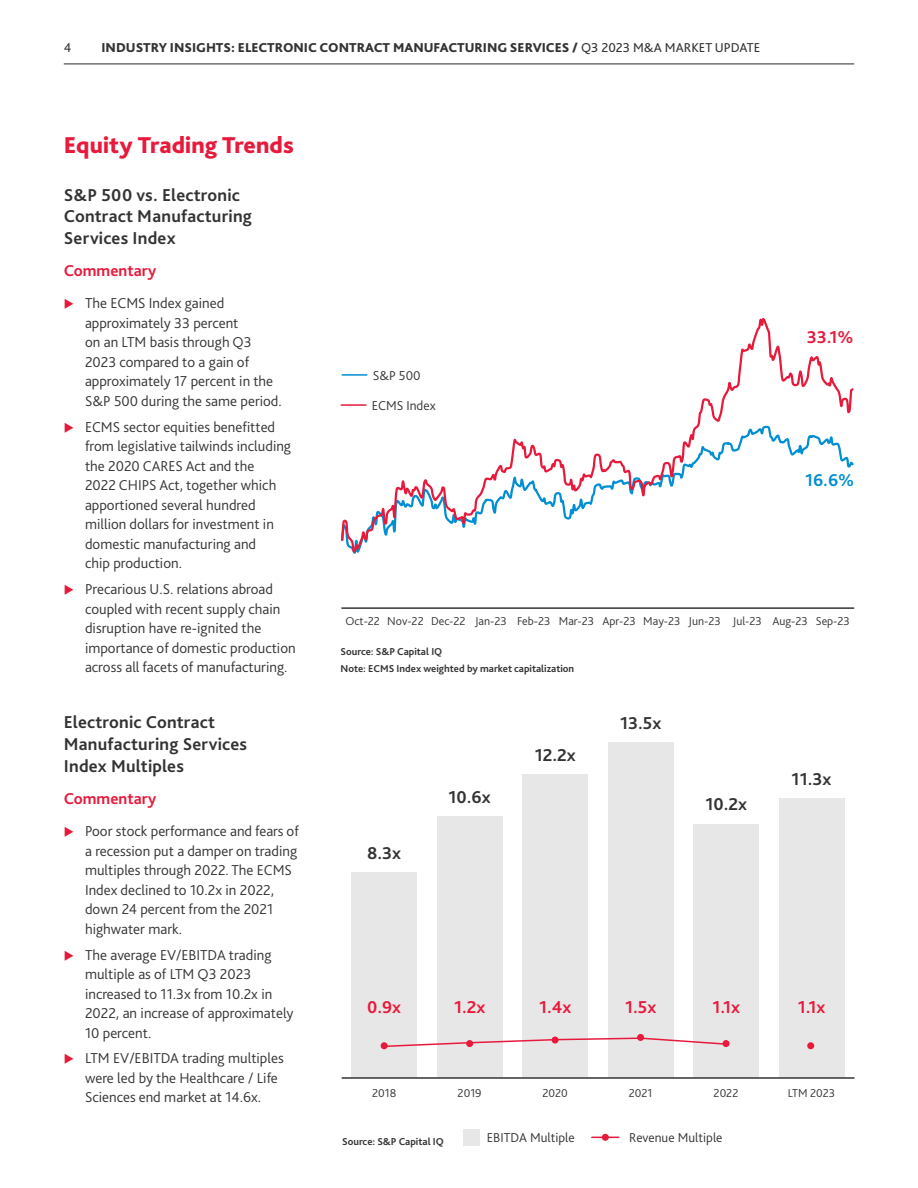
<style>
.page{position:relative;width:918px;height:1188px;background:#fff}
.page>*{position:absolute;margin:0;border:0;box-sizing:border-box;transform-origin:0 0}
.t1{font:800 24px "Bliss Pro";color:#e81a3b}
.t2{font:700 18px/21.6px "Bliss Pro";letter-spacing:.01em;color:#333}
.t3{font:700 18px "Bliss Pro";color:#e81a3b}
.t4{font:700 18px "Bliss Pro";color:#008fd2}
.t5{font:700 16.5px "Bliss Pro";color:#e81a3b}
.t6{font:300 15px/19.5px "Bliss Pro";color:#333}
.t7{font:800 13.5px "Bliss Pro";color:#333}
.t8{font:300 13.5px "Bliss Pro";color:#333}
.t9{font:13.5px "Bliss Pro";color:#333}
.t10{font:300 12px "Bliss Pro";color:#333}
.t11{font:700 10.5px/16.8px "Bliss Pro";color:#333}
.s1{font-weight:400}
</style>
<div class="page">
<hr style="left:341px;top:607px;width:513px;height:2px;background:#333">
<svg style="left:340px;top:318px;width:514px;height:236px"></svg>
<div style="left:463px;top:1129px;width:17px;height:16px;background:#e7e7e7"></div>
<svg style="left:592px;top:1137px;width:27px;height:1px"></svg>
<div style="left:602px;top:1134px;width:7px;height:7px;background:#e81a3b;border-radius:50%"></div>
<div style="left:352px;top:872px;width:65px;height:205px;background:#e7e7e7"></div>
<div style="left:437px;top:816px;width:65px;height:261px;background:#e7e7e7"></div>
<div style="left:523px;top:775px;width:65px;height:302px;background:#e7e7e7"></div>
<div style="left:608px;top:742px;width:65px;height:335px;background:#e7e7e7"></div>
<div style="left:694px;top:824px;width:65px;height:253px;background:#e7e7e7"></div>
<div style="left:779px;top:798px;width:65px;height:279px;background:#e7e7e7"></div>
<hr style="left:342px;top:1077px;width:512px;height:2px;background:#333">
<div style="left:381px;top:1042px;width:7px;height:7px;background:#e81a3b;border-radius:50%"></div>
<div style="left:637px;top:1034px;width:7px;height:7px;background:#e81a3b;border-radius:50%"></div>
<div style="left:807px;top:1042px;width:7px;height:7px;background:#e81a3b;border-radius:50%"></div>
<svg style="left:383px;top:1037px;width:345px;height:11px"></svg>
<hr style="left:64px;top:63px;width:790px;height:1px;background:#333">
<p class="t9" style="left:64px;top:39px;width:9px">4</p>
<p class="t7" style="left:102px;top:39px;width:660px">INDUSTRY INSIGHTS: ELECTRONIC CONTRACT MANUFACTURING SERVICES / <span class="s1">Q3 2023 M&amp;A MARKET UPDATE</span></p>
<h1 class="t1" style="left:64px;top:130px;width:232px">Equity Trading Trends</h1>
<p class="t2" style="left:64px;top:184px;width:190px">S&amp;P 500 vs. Electronic<br>Contract Manufacturing<br>Services Index</p>
<p class="t5" style="left:64px;top:261px;width:94px">Commentary</p>
<p class="t6" style="left:85px;top:293px;width:198px">The ECMS Index gained approximately 33 percent<br>on an LTM basis through Q3<br>2023 compared to a gain of approximately 17 percent in the<br>S&amp;P 500 during the same period.</p>
<p class="t6" style="left:85px;top:417px;width:208px">ECMS sector equities benefitted from legislative tailwinds including the 2020 CARES Act and the<br>2022 CHIPS Act, together which apportioned several hundred million dollars for investment in domestic manufacturing and<br>chip production.</p>
<p class="t6" style="left:85px;top:579px;width:212px">Precarious U.S. relations abroad coupled with recent supply chain disruption have re-ignited the importance of domestic production across all facets of manufacturing.</p>
<p class="t2" style="left:64px;top:711px;width:185px">Electronic Contract<br>Manufacturing Services<br>Index Multiples</p>
<p class="t5" style="left:64px;top:788px;width:94px">Commentary</p>
<p class="t6" style="left:85px;top:821px;width:215px">Poor stock performance and fears of a recession put a damper on trading multiples through 2022. The ECMS<br>Index declined to 10.2x in 2022, down 24 percent from the 2021 highwater mark.</p>
<p class="t6" style="left:85px;top:944px;width:210px">The average EV/EBITDA trading multiple as of LTM Q3 2023 increased to 11.3x from 10.2x in<br>2022, an increase of approximately<br>10 percent.</p>
<p class="t6" style="left:85px;top:1048px;width:200px">LTM EV/EBITDA trading multiples were led by the Healthcare / Life<br>Sciences end market at 14.6x.</p>
<p class="t8" style="left:373px;top:367px;width:49px">S&amp;P 500</p>
<p class="t8" style="left:372px;top:397px;width:65px">ECMS Index</p>
<p class="t3" style="left:807px;top:326px;width:48px">33.1%</p>
<p class="t4" style="left:805px;top:469px;width:51px">16.6%</p>
<p class="t10" style="left:346px;top:614px;width:506px">Oct-22 Nov-22 Dec-22 Jan-23 Feb-23 Mar-23 Apr-23 May-23 Jun-23 Jul-23 Aug-23 Sep-23</p>
<p class="t11" style="left:341px;top:643px;width:235px">Source: S&amp;P Capital IQ<br>Note: ECMS Index weighted by market capitalization</p>
<p class="t2" style="left:367px;top:841px;width:35px">8.3x</p>
<p class="t2" style="left:449px;top:786px;width:44px">10.6x</p>
<p class="t2" style="left:535px;top:744px;width:42px">12.2x</p>
<p class="t2" style="left:620px;top:711px;width:43px">13.5x</p>
<p class="t2" style="left:705px;top:793px;width:43px">10.2x</p>
<p class="t2" style="left:792px;top:767px;width:41px">11.3x</p>
<p class="t3" style="left:367px;top:996px;width:35px">0.9x</p>
<p class="t3" style="left:454px;top:996px;width:33px">1.2x</p>
<p class="t3" style="left:539px;top:996px;width:34px">1.4x</p>
<p class="t3" style="left:625px;top:996px;width:33px">1.5x</p>
<p class="t3" style="left:712px;top:996px;width:29px">1.1x</p>
<p class="t3" style="left:798px;top:996px;width:29px">1.1x</p>
<p class="t10" style="left:372px;top:1086px;width:26px">2018</p>
<p class="t10" style="left:458px;top:1086px;width:25px">2019</p>
<p class="t10" style="left:542px;top:1086px;width:27px">2020</p>
<p class="t10" style="left:629px;top:1086px;width:25px">2021</p>
<p class="t10" style="left:714px;top:1086px;width:26px">2022</p>
<p class="t10" style="left:788px;top:1086px;width:49px">LTM 2023</p>
<p class="t11" style="left:342px;top:1133px;width:103px">Source: S&amp;P Capital IQ</p>
<p class="t8" style="left:487px;top:1130px;width:89px">EBITDA Multiple</p>
<p class="t8" style="left:629px;top:1130px;width:95px">Revenue Multiple</p>
</div>
